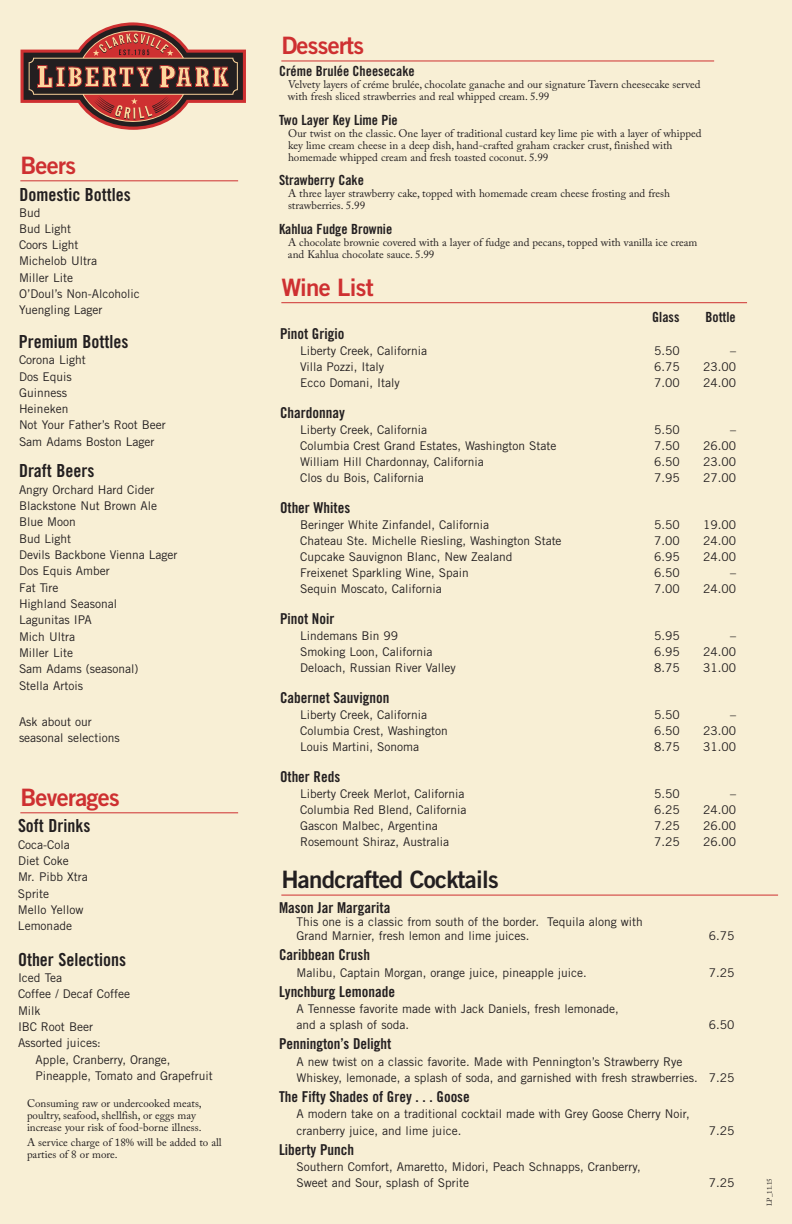
<style>
.page{position:relative;width:792px;height:1224px;background:#f8efd5}
.page>*{position:absolute;margin:0;border:0;box-sizing:border-box;transform-origin:0 0}
.t1{font:24px "Trade Gothic Bold Two";letter-spacing:-.03em;color:#ce3031}
.t2{font:24px "Trade Gothic Bold Two";letter-spacing:-.03em;color:#231f20}
.t3{font:18px "Trade Gothic Bold Cond Twenty";color:#231f20}
.t4{font:15px "Trade Gothic Bold Cond Twenty";color:#231f20}
.t5{font:14px "Trade Gothic Bold Cond Twenty";color:#231f20}
.t6{font:12px/16.3px "Trade Gothic";color:#231f20}
.t7{font:11px/12px "Adobe Caslon Pro";color:#231f20}
.t8{font:7px "Adobe Caslon Pro";color:#231f20}
</style>
<div class="page">
<hr style="left:20px;top:180px;width:218px;height:1px;background:#ce3031">
<hr style="left:281px;top:60px;width:433px;height:1px;background:#ce3031">
<hr style="left:20px;top:812px;width:218px;height:1px;background:#ce3031">
<hr style="left:281px;top:302px;width:466px;height:1px;background:#ce3031">
<hr style="left:281px;top:895px;width:497px;height:1px;background:#ce3031">
<svg style="left:21px;top:22px;width:225px;height:108px"></svg>
<h1 class="t1" style="left:20px;top:157px;width:57px">Beers</h1>
<h2 class="t3" style="left:20px;top:188px;width:113px">Domestic Bottles</h2>
<p class="t6" style="left:19px;top:205px;width:122px">Bud<br>Bud Light<br>Coors Light<br>Michelob Ultra<br>Miller Lite<br>O’Doul’s Non-Alcoholic<br>Yuengling Lager</p>
<h2 class="t3" style="left:19px;top:335px;width:111px">Premium Bottles</h2>
<p class="t6" style="left:19px;top:353px;width:148px">Corona Light<br>Dos Equis<br>Guinness<br>Heineken<br>Not Your Father’s Root Beer<br>Sam Adams Boston Lager</p>
<h2 class="t3" style="left:19px;top:464px;width:77px">Draft Beers</h2>
<p class="t6" style="left:19px;top:482px;width:160px">Angry Orchard Hard Cider<br>Blackstone Nut Brown Ale<br>Blue Moon<br>Bud Light<br>Devils Backbone Vienna Lager<br>Dos Equis Amber<br>Fat Tire<br>Highland Seasonal<br>Lagunitas IPA<br>Mich Ultra<br>Miller Lite<br>Sam Adams (seasonal)<br>Stella Artois</p>
<p class="t6" style="left:19px;top:715px;width:102px">Ask about our seasonal selections</p>
<h1 class="t1" style="left:20px;top:789px;width:101px">Beverages</h1>
<h2 class="t3" style="left:18px;top:819px;width:74px">Soft Drinks</h2>
<p class="t6" style="left:18px;top:837px;width:71px">Coca-Cola<br>Diet Coke<br>Mr. Pibb Xtra<br>Sprite<br>Mello Yellow<br>Lemonade</p>
<h2 class="t3" style="left:18px;top:953px;width:110px">Other Selections</h2>
<p class="t6" style="left:18px;top:971px;width:114px">Iced Tea<br>Coffee / Decaf Coffee<br>Milk<br>IBC Root Beer<br>Assorted juices:</p>
<p class="t6" style="left:36px;top:1052px;width:179px">Apple, Cranberry, Orange,<br>Pineapple, Tomato and Grapefruit</p>
<p class="t7" style="left:27px;top:1098px;width:176px">Consuming raw or undercooked meats, poultry, seafood, shellfish, or eggs may increase your risk of food-borne illness.</p>
<p class="t7" style="left:27px;top:1138px;width:196px">A service charge of 18% will be added to all parties of 8 or more.</p>
<h1 class="t1" style="left:281px;top:37px;width:84px">Desserts</h1>
<p class="t5" style="left:279px;top:66px;width:137px">Créme Brulée Cheesecake</p>
<p class="t7" style="left:288px;top:80px;width:414px">Velvety layers of créme brulée, chocolate ganache and our signature Tavern cheesecake served with fresh sliced strawberries and real whipped cream. 5.99</p>
<p class="t5" style="left:279px;top:115px;width:120px">Two Layer Key Lime Pie</p>
<p class="t7" style="left:288px;top:128px;width:415px">Our twist on the classic. One layer of traditional custard key lime pie with a layer of whipped key lime cream cheese in a deep dish, hand-crafted graham cracker crust, finished with homemade whipped cream and fresh toasted coconut. 5.99</p>
<p class="t5" style="left:279px;top:175px;width:87px">Strawberry Cake</p>
<p class="t7" style="left:288px;top:189px;width:384px">A three layer strawberry cake, topped with homemade cream cheese frosting and fresh strawberries. 5.99</p>
<p class="t5" style="left:279px;top:224px;width:115px">Kahlua Fudge Brownie</p>
<p class="t7" style="left:288px;top:238px;width:411px">A chocolate brownie covered with a layer of fudge and pecans, topped with vanilla ice cream and Kahlua chocolate sauce. 5.99</p>
<h1 class="t1" style="left:281px;top:278px;width:94px">Wine List</h1>
<p class="t5" style="left:652px;top:312px;width:29px">Glass</p>
<p class="t5" style="left:706px;top:312px;width:32px">Bottle</p>
<p class="t4" style="left:280px;top:329px;width:66px">Pinot Grigio</p>
<p class="t6" style="left:300px;top:344px;width:129px">Liberty Creek, California</p>
<p class="t6" style="left:654px;top:344px;width:27px">5.50</p>
<p class="t6" style="left:730px;top:344px;width:7px">–</p>
<p class="t6" style="left:300px;top:360px;width:86px">Villa Pozzi, Italy</p>
<p class="t6" style="left:654px;top:360px;width:27px">6.75</p>
<p class="t6" style="left:703px;top:360px;width:34px">23.00</p>
<p class="t6" style="left:300px;top:376px;width:101px">Ecco Domani, Italy</p>
<p class="t6" style="left:654px;top:376px;width:27px">7.00</p>
<p class="t6" style="left:703px;top:376px;width:34px">24.00</p>
<p class="t4" style="left:280px;top:408px;width:66px">Chardonnay</p>
<p class="t6" style="left:300px;top:423px;width:129px">Liberty Creek, California</p>
<p class="t6" style="left:654px;top:423px;width:27px">5.50</p>
<p class="t6" style="left:730px;top:423px;width:7px">–</p>
<p class="t6" style="left:300px;top:439px;width:258px">Columbia Crest Grand Estates, Washington State</p>
<p class="t6" style="left:654px;top:439px;width:27px">7.50</p>
<p class="t6" style="left:703px;top:439px;width:34px">26.00</p>
<p class="t6" style="left:300px;top:455px;width:185px">William Hill Chardonnay, California</p>
<p class="t6" style="left:654px;top:455px;width:27px">6.50</p>
<p class="t6" style="left:703px;top:455px;width:34px">23.00</p>
<p class="t6" style="left:300px;top:471px;width:125px">Clos du Bois, California</p>
<p class="t6" style="left:654px;top:471px;width:27px">7.95</p>
<p class="t6" style="left:703px;top:471px;width:34px">27.00</p>
<p class="t4" style="left:280px;top:503px;width:72px">Other Whites</p>
<p class="t6" style="left:300px;top:518px;width:191px">Beringer White Zinfandel, California</p>
<p class="t6" style="left:654px;top:518px;width:27px">5.50</p>
<p class="t6" style="left:703px;top:518px;width:34px">19.00</p>
<p class="t6" style="left:300px;top:534px;width:263px">Chateau Ste. Michelle Riesling, Washington State</p>
<p class="t6" style="left:654px;top:534px;width:27px">7.00</p>
<p class="t6" style="left:703px;top:534px;width:34px">24.00</p>
<p class="t6" style="left:300px;top:550px;width:214px">Cupcake Sauvignon Blanc, New Zealand</p>
<p class="t6" style="left:654px;top:550px;width:27px">6.95</p>
<p class="t6" style="left:703px;top:550px;width:34px">24.00</p>
<p class="t6" style="left:300px;top:566px;width:170px">Freixenet Sparkling Wine, Spain</p>
<p class="t6" style="left:654px;top:566px;width:27px">6.50</p>
<p class="t6" style="left:730px;top:566px;width:7px">–</p>
<p class="t6" style="left:300px;top:582px;width:143px">Sequin Moscato, California</p>
<p class="t6" style="left:654px;top:582px;width:27px">7.00</p>
<p class="t6" style="left:703px;top:582px;width:34px">24.00</p>
<p class="t4" style="left:280px;top:614px;width:56px">Pinot Noir</p>
<p class="t6" style="left:300px;top:629px;width:100px">Lindemans Bin 99</p>
<p class="t6" style="left:654px;top:629px;width:27px">5.95</p>
<p class="t6" style="left:730px;top:629px;width:7px">–</p>
<p class="t6" style="left:300px;top:645px;width:134px">Smoking Loon, California</p>
<p class="t6" style="left:654px;top:645px;width:27px">6.95</p>
<p class="t6" style="left:703px;top:645px;width:34px">24.00</p>
<p class="t6" style="left:300px;top:661px;width:157px">Deloach, Russian River Valley</p>
<p class="t6" style="left:654px;top:661px;width:27px">8.75</p>
<p class="t6" style="left:703px;top:661px;width:34px">31.00</p>
<p class="t4" style="left:280px;top:693px;width:111px">Cabernet Sauvignon</p>
<p class="t6" style="left:300px;top:708px;width:129px">Liberty Creek, California</p>
<p class="t6" style="left:654px;top:708px;width:27px">5.50</p>
<p class="t6" style="left:730px;top:708px;width:7px">–</p>
<p class="t6" style="left:300px;top:724px;width:149px">Columbia Crest, Washington</p>
<p class="t6" style="left:654px;top:724px;width:27px">6.50</p>
<p class="t6" style="left:703px;top:724px;width:34px">23.00</p>
<p class="t6" style="left:300px;top:740px;width:121px">Louis Martini, Sonoma</p>
<p class="t6" style="left:654px;top:740px;width:27px">8.75</p>
<p class="t6" style="left:703px;top:740px;width:34px">31.00</p>
<p class="t4" style="left:280px;top:772px;width:62px">Other Reds</p>
<p class="t6" style="left:300px;top:787px;width:166px">Liberty Creek Merlot, California</p>
<p class="t6" style="left:654px;top:787px;width:27px">5.50</p>
<p class="t6" style="left:730px;top:787px;width:7px">–</p>
<p class="t6" style="left:300px;top:803px;width:168px">Columbia Red Blend, California</p>
<p class="t6" style="left:654px;top:803px;width:27px">6.25</p>
<p class="t6" style="left:703px;top:803px;width:34px">24.00</p>
<p class="t6" style="left:300px;top:819px;width:139px">Gascon Malbec, Argentina</p>
<p class="t6" style="left:654px;top:819px;width:27px">7.25</p>
<p class="t6" style="left:703px;top:819px;width:34px">26.00</p>
<p class="t6" style="left:300px;top:835px;width:151px">Rosemount Shiraz, Australia</p>
<p class="t6" style="left:654px;top:835px;width:27px">7.25</p>
<p class="t6" style="left:703px;top:835px;width:34px">26.00</p>
<h1 class="t2" style="left:281px;top:871px;width:219px">Handcrafted Cocktails</h1>
<p class="t4" style="left:279px;top:902px;width:113px">Mason Jar Margarita</p>
<p class="t6" style="left:297px;top:916px;width:348px;line-height:14.3px">This one is a classic from south of the border. Tequila along with<br>Grand Marnier, fresh lemon and lime juices.</p>
<p class="t6" style="left:709px;top:929px;width:27px">6.75</p>
<p class="t4" style="left:279px;top:950px;width:93px">Caribbean Crush</p>
<p class="t6" style="left:297px;top:965px;width:292px">Malibu, Captain Morgan, orange juice, pineapple juice.</p>
<p class="t6" style="left:709px;top:965px;width:27px">7.25</p>
<p class="t4" style="left:279px;top:986px;width:118px">Lynchburg Lemonade</p>
<p class="t6" style="left:297px;top:1002px;width:324px">A Tennesse favorite made with Jack Daniels, fresh lemonade, and a splash of soda.</p>
<p class="t6" style="left:709px;top:1018px;width:27px">6.50</p>
<p class="t4" style="left:279px;top:1039px;width:114px">Pennington’s Delight</p>
<p class="t6" style="left:297px;top:1054px;width:439px">A new twist on a classic favorite. Made with Pennington’s Strawberry Rye<br>Whiskey, lemonade, a splash of soda, and garnished with fresh strawberries. 7.25</p>
<p class="t4" style="left:279px;top:1091px;width:192px">The Fifty Shades of Grey . . . Goose</p>
<p class="t6" style="left:297px;top:1107px;width:395px">A modern take on a traditional cocktail made with Grey Goose Cherry Noir, cranberry juice, and lime juice.</p>
<p class="t6" style="left:709px;top:1123px;width:27px">7.25</p>
<p class="t4" style="left:279px;top:1144px;width:77px">Liberty Punch</p>
<p class="t6" style="left:297px;top:1160px;width:346px">Southern Comfort, Amaretto, Midori, Peach Schnapps, Cranberry,<br>Sweet and Sour, splash of Sprite</p>
<p class="t6" style="left:709px;top:1176px;width:27px">7.25</p>
<p class="t8" style="left:767px;top:1206px;width:29px;rotate:-90deg">LP_11.15</p>
</div>
